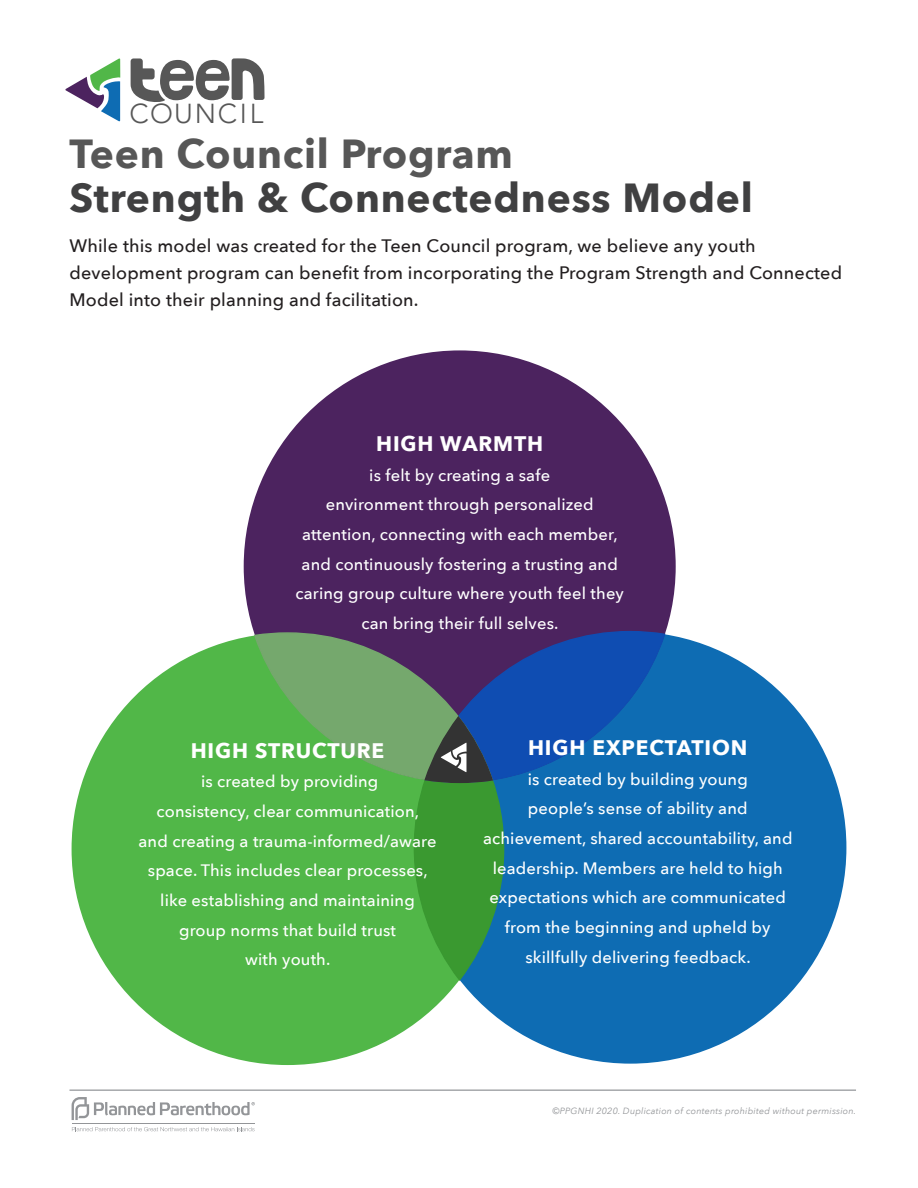
<style>
.page{position:relative;width:918px;height:1188px;background:#fff}
.page>*{position:absolute;margin:0;border:0;box-sizing:border-box;transform-origin:0 0}
.t1{font:700 40.5px "Avenir Next";letter-spacing:.02em;color:#404041}
.t2{font:700 40.5px "Avenir Next";letter-spacing:.02em;color:#575757}
.t3{font:300 27.45px "Avenir";letter-spacing:.07em;color:#575757}
.t4{font:700 21px "Avenir Next";letter-spacing:.04em;color:#fff}
.t5{font:500 18px/27px "Avenir Next";letter-spacing:.01em;color:#231f20}
.t6{font:500 16.5px/29.7px "Avenir Next";letter-spacing:.01em;color:#fff;text-align:center}
.t7{font:italic 9px "Avenir Next";letter-spacing:.025em;color:#939598}
</style>
<div class="page">
<div style="left:72px;top:633px;width:432px;height:432px;background:#51b748;border-radius:50%"></div>
<div style="left:414px;top:632px;width:432px;height:432px;background:#0e6cb3;border-radius:50%"></div>
<div style="left:244px;top:350px;width:432px;height:432px;background:#4c235f;border-radius:50%"></div>
<div style="left:414px;top:717px;width:90px;height:263px;background:#3a9930;border-radius:50%"></div>
<svg style="left:253px;top:630px;width:413px;height:154px"></svg>
<hr style="left:69px;top:1089px;width:787px;height:2px;background:#a6a8ab">
<svg style="left:72px;top:1127px;width:183px;height:4px"></svg>
<svg style="left:72px;top:1097px;width:183px;height:23px"></svg>
<hr style="left:72px;top:1124px;width:182px;height:1px;background:#939598">
<svg style="left:131px;top:58px;width:134px;height:44px"></svg>
<svg style="left:65px;top:58px;width:55px;height:64px"></svg>
<h2 class="t3" style="left:130px;top:98px;width:135px">COUNCIL</h2>
<h1 class="t2" style="left:69px;top:118px;width:445px">Teen Council Program</h1>
<h1 class="t1" style="left:69px;top:163px;width:685px">Strength &amp; Connectedness Model</h1>
<p class="t5" style="left:69px;top:232px;width:774px">While this model was created for the Teen Council program, we believe any youth development program can benefit from incorporating the Program Strength and Connected<br>Model into their planning and facilitation.</p>
<p class="t4" style="left:376px;top:425px;width:169px">HIGH WARMTH</p>
<p class="t6" style="left:295px;top:460px;width:330px">is felt by creating a safe<br>environment through personalized attention, connecting with each member, and continuously fostering a trusting and caring group culture where youth feel they can bring their full selves.</p>
<p class="t4" style="left:191px;top:732px;width:195px">HIGH STRUCTURE</p>
<p class="t6" style="left:139px;top:766px;width:300px">is created by providing<br>consistency, clear communication,<br>and creating a trauma-informed/aware space. This includes clear processes, like establishing and maintaining group norms that build trust<br>with youth.</p>
<p class="t4" style="left:528px;top:730px;width:221px">HIGH EXPECTATION</p>
<p class="t6" style="left:483px;top:764px;width:311px">is created by building young<br>people’s sense of ability and achievement, shared accountability, and leadership. Members are held to high expectations which are communicated from the beginning and upheld by skillfully delivering feedback.</p>
<p class="t7" style="left:552px;top:1103px;width:305px">©PPGNHI 2020. Duplication of contents prohibited without permission.</p>
</div>
